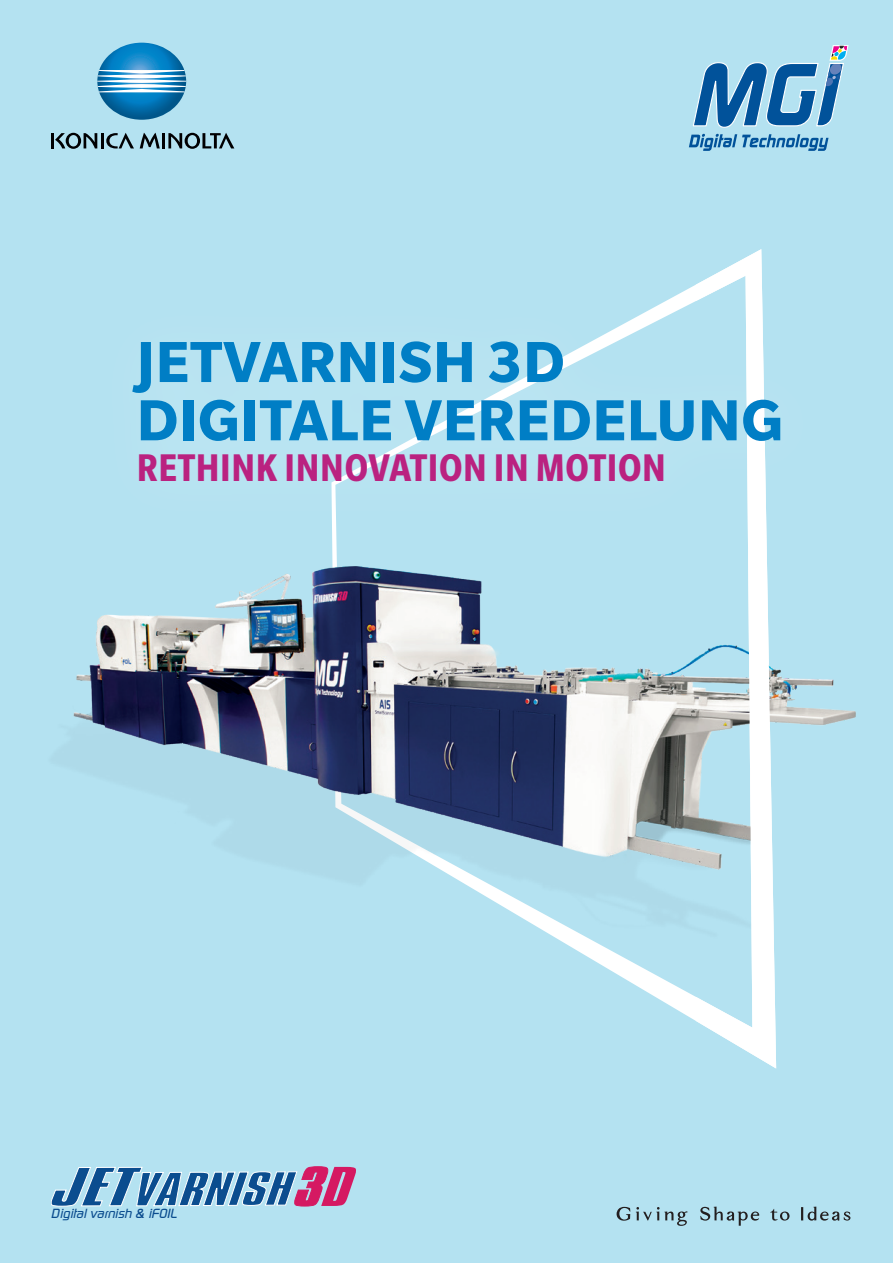
<style>
.page{position:relative;width:893px;height:1263px;background:#b4e2f1}
.page>*{position:absolute;margin:0;border:0;box-sizing:border-box;transform-origin:0 0}
.t1{font:700 63px/58.2px "Slate Pro";letter-spacing:.01em;color:#007ec5}
.t2{font:700 condensed 42px "Slate Pro";letter-spacing:.015em;color:#ba2280}
.t3{font:italic 500 13.2px "Continuum";color:#0b4d8f}
</style>
<div class="page">
<svg style="left:593px;top:284px;width:103px;height:737px"></svg>
<svg style="left:700px;top:1206px;width:59px;height:20px"></svg>
<svg style="left:801px;top:1206px;width:49px;height:14px"></svg>
<svg style="left:617px;top:1207px;width:13px;height:14px"></svg>
<svg style="left:636px;top:1207px;width:51px;height:19px"></svg>
<svg style="left:770px;top:1209px;width:20px;height:12px"></svg>
<img style="left:73px;top:538px;width:783px;height:422px">
<svg style="left:696px;top:249px;width:80px;height:819px"></svg>
<div style="left:81px;top:287px;width:755px;height:251px;background:#b6e2f1"></div>
<svg style="left:689px;top:45px;width:160px;height:106px"></svg>
<svg style="left:51px;top:1166px;width:305px;height:41px"></svg>
<svg style="left:97px;top:43px;width:89px;height:77px"></svg>
<hr style="left:51px;top:133px;width:3px;height:15px;background:#000002">
<hr style="left:101px;top:133px;width:3px;height:15px;background:#000002">
<hr style="left:162px;top:133px;width:3px;height:15px;background:#000002">
<svg style="left:106px;top:133px;width:28px;height:15px"></svg>
<svg style="left:55px;top:133px;width:42px;height:16px"></svg>
<svg style="left:168px;top:133px;width:66px;height:16px"></svg>
<svg style="left:140px;top:133px;width:20px;height:15px"></svg>
<p class="t1" style="left:137px;top:332px;width:648px">JETVARNISH 3D<br>DIGITALE VEREDELUNG</p>
<p class="t2" style="left:137px;top:445px;width:531px">RETHINK INNOVATION IN MOTION</p>
<p class="t3" style="left:51px;top:1205px;width:131px">Digitalvarnish &amp; iFOIL</p>
</div>
